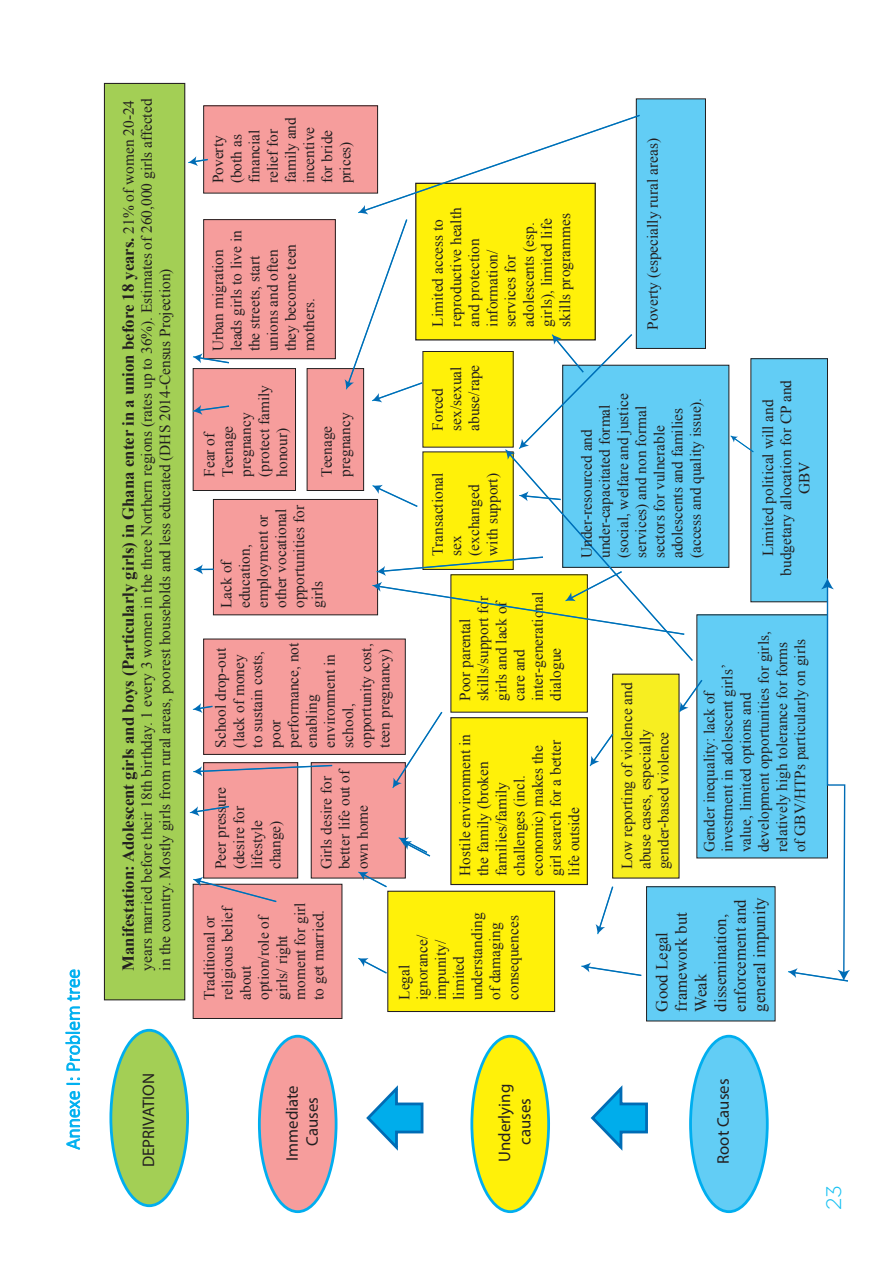
<style>
.page{position:relative;width:893px;height:1263px;background:#fff}
.page>*{position:absolute;margin:0;border:0;box-sizing:border-box;transform-origin:0 0}
.t1{font:300 21px "Gotham";color:#15c0f2}
.t2{font:300 19.95px "Calibri";letter-spacing:-.005em;color:#00b0f0}
.t3{font:700 16.8px "Times New Roman";color:#231f20}
.t4{font:16.8px/19.5px "Times New Roman";color:#231f20}
.t5{font:16.8px/20.1px "Myriad Pro";color:#231f20;text-align:center}
.t6{font:15.3px/18.1px "Times New Roman";color:#231f20}
.s1{font-weight:400;font-size:15.3px}
</style>
<div class="page">
<svg style="left:66px;top:1091px;width:14px;height:59px"></svg>
<svg style="left:66px;top:1077px;width:14px;height:8px"></svg>
<svg style="left:65px;top:969px;width:15px;height:102px"></svg>
<div style="left:613px;top:674px;width:66px;height:204px;background:#f7ee21"></div>
<div style="left:612px;top:674px;width:68px;height:204px;border:1px solid #231f20"></div>
<div style="left:104px;top:83px;width:81px;height:917px;background:#a3cf55"></div>
<div style="left:104px;top:83px;width:81px;height:917px;border:1px solid #231f20"></div>
<div style="left:193px;top:884px;width:149px;height:134px;background:#f69d9c"></div>
<div style="left:193px;top:884px;width:149px;height:135px;border:1px solid #231f20"></div>
<div style="left:204px;top:763px;width:94px;height:115px;background:#f69d9c"></div>
<div style="left:203px;top:762px;width:95px;height:116px;border:1px solid #231f20"></div>
<div style="left:311px;top:763px;width:94px;height:115px;background:#f69d9c"></div>
<div style="left:311px;top:762px;width:95px;height:116px;border:1px solid #231f20"></div>
<div style="left:204px;top:639px;width:201px;height:115px;background:#f69d9c"></div>
<div style="left:203px;top:639px;width:203px;height:116px;border:1px solid #231f20"></div>
<div style="left:213px;top:499px;width:165px;height:116px;background:#f69d9c"></div>
<div style="left:213px;top:499px;width:165px;height:116px;border:1px solid #231f20"></div>
<div style="left:193px;top:369px;width:102px;height:121px;background:#f69d9c"></div>
<div style="left:193px;top:368px;width:103px;height:123px;border:1px solid #231f20"></div>
<div style="left:307px;top:369px;width:57px;height:121px;background:#f69d9c"></div>
<div style="left:307px;top:368px;width:57px;height:123px;border:1px solid #231f20"></div>
<div style="left:204px;top:220px;width:131px;height:139px;background:#f69d9c"></div>
<div style="left:203px;top:219px;width:133px;height:140px;border:1px solid #231f20"></div>
<div style="left:204px;top:106px;width:174px;height:87px;background:#f69d9c"></div>
<div style="left:203px;top:105px;width:175px;height:88px;border:1px solid #231f20"></div>
<div style="left:388px;top:891px;width:167px;height:120px;background:#fff109"></div>
<div style="left:387px;top:891px;width:168px;height:121px;border:1px solid #231f20"></div>
<div style="left:451px;top:718px;width:136px;height:166px;background:#fff109"></div>
<div style="left:450px;top:717px;width:138px;height:168px;border:1px solid #231f20"></div>
<div style="left:451px;top:575px;width:136px;height:137px;background:#fff109"></div>
<div style="left:647px;top:887px;width:128px;height:134px;background:#62cdf5"></div>
<div style="left:646px;top:886px;width:129px;height:135px;border:1px solid #231f20"></div>
<div style="left:697px;top:615px;width:130px;height:243px;background:#62cdf5"></div>
<div style="left:751px;top:359px;width:76px;height:243px;background:#62cdf5"></div>
<div style="left:750px;top:358px;width:78px;height:244px;border:1px solid #231f20"></div>
<div style="left:563px;top:365px;width:166px;height:202px;background:#62cdf5"></div>
<div style="left:636px;top:99px;width:69px;height:249px;background:#62cdf5"></div>
<div style="left:636px;top:99px;width:70px;height:250px;border:1px solid #231f20"></div>
<div style="left:111px;top:1030px;width:77px;height:176px;background:#a3cf55;border-radius:50%"></div>
<div style="left:109px;top:1029px;width:80px;height:178px;border:3px solid #00aeef;border-radius:50%"></div>
<div style="left:259px;top:1036px;width:77px;height:176px;background:#f69d9c;border-radius:50%"></div>
<div style="left:258px;top:1035px;width:79px;height:178px;border:3px solid #00aeef;border-radius:50%"></div>
<div style="left:472px;top:1036px;width:77px;height:176px;background:#fff109;border-radius:50%"></div>
<div style="left:470px;top:1035px;width:80px;height:178px;border:3px solid #00aeef;border-radius:50%"></div>
<div style="left:690px;top:1036px;width:77px;height:176px;background:#62cdf5;border-radius:50%"></div>
<div style="left:689px;top:1035px;width:80px;height:178px;border:3px solid #00aeef;border-radius:50%"></div>
<svg style="left:366px;top:1085px;width:58px;height:66px"></svg>
<svg style="left:590px;top:1085px;width:58px;height:66px"></svg>
<svg style="left:358px;top:958px;width:30px;height:17px"></svg>
<svg style="left:358px;top:872px;width:30px;height:16px"></svg>
<svg style="left:399px;top:837px;width:32px;height:21px"></svg>
<svg style="left:193px;top:877px;width:85px;height:26px"></svg>
<svg style="left:193px;top:764px;width:140px;height:12px"></svg>
<svg style="left:190px;top:805px;width:40px;height:11px"></svg>
<svg style="left:193px;top:703px;width:20px;height:10px"></svg>
<svg style="left:188px;top:156px;width:20px;height:10px"></svg>
<svg style="left:193px;top:405px;width:37px;height:10px"></svg>
<svg style="left:393px;top:710px;width:50px;height:78px"></svg>
<svg style="left:590px;top:732px;width:24px;height:34px"></svg>
<svg style="left:679px;top:678px;width:24px;height:34px"></svg>
<svg style="left:731px;top:436px;width:23px;height:17px"></svg>
<svg style="left:193px;top:353px;width:38px;height:11px"></svg>
<svg style="left:194px;top:564px;width:20px;height:10px"></svg>
<svg style="left:345px;top:114px;width:349px;height:548px"></svg>
<svg style="left:596px;top:886px;width:18px;height:48px"></svg>
<svg style="left:581px;top:962px;width:61px;height:14px"></svg>
<svg style="left:788px;top:578px;width:62px;height:404px"></svg>
<p class="t2" style="left:60px;top:1149px;width:182px;rotate:-90deg">Annexe I: Problem tree</p>
<p class="t3" style="left:116px;top:971px;width:872px;rotate:-90deg">Manifestation: Adolescent girls and boys (Particularly girls) in Ghana enter in a union before 18 years. <span class="s1">21% of women 20-24</span></p>
<p class="t6" style="left:137px;top:971px;width:873px;rotate:-90deg">years married before their 18th birthday. 1 every 3 women in the three Northern regions (rates up to 36%). Estimates of 260,000 girls affected in the country. Mostly girls from rural areas, poorest households and less educated (DHS 2014-Census Projection)</p>
<p class="t6" style="left:209px;top:183px;width:68px;rotate:-90deg">Poverty (both as financial relief for family and incentive for bride prices)</p>
<p class="t6" style="left:209px;top:351px;width:123px;rotate:-90deg">Urban migration leads girls to live in the streets, start unions and often they become teen mothers.</p>
<p class="t6" style="left:200px;top:477px;width:93px;rotate:-90deg">Fear of<br>Teenage pregnancy (protect family honour)</p>
<p class="t6" style="left:317px;top:477px;width:66px;rotate:-90deg">Teenage pregnancy</p>
<p class="t6" style="left:217px;top:608px;width:104px;rotate:-90deg">Lack of education, employment or other vocational opportunities for girls</p>
<p class="t6" style="left:211px;top:748px;width:106px;rotate:-90deg">School drop-out (lack of money to sustain costs, poor performance, not enabling environment in school, opportunity cost, teen pregnancy)</p>
<p class="t6" style="left:211px;top:869px;width:84px;rotate:-90deg">Peer pressure (desire for lifestyle change)</p>
<p class="t6" style="left:317px;top:869px;width:103px;rotate:-90deg">Girls desire for better life out of own home</p>
<p class="t6" style="left:428px;top:327px;width:121px;rotate:-90deg">Limited access to reproductive health and protection information/ services for adolescents (esp. girls), limited life skills programmes</p>
<p class="t6" style="left:643px;top:330px;width:193px;rotate:-90deg">Poverty (especially rural areas)</p>
<p class="t6" style="left:428px;top:431px;width:67px;rotate:-90deg">Forced sex/sexual abuse/rape</p>
<p class="t6" style="left:428px;top:556px;width:85px;rotate:-90deg">Transactional sex (exchanged with support)</p>
<p class="t6" style="left:577px;top:558px;width:166px;rotate:-90deg">Under-resourced and under-capacitated formal (social, welfare and justice services) and non formal sectors for vulnerable adolescents and families (access and quality issue).</p>
<p class="t6" style="left:758px;top:576px;width:197px;text-align:center;rotate:-90deg">Limited political will and budgetary allocation for CP and<br>GBV</p>
<p class="t6" style="left:456px;top:701px;width:110px;rotate:-90deg">Poor parental skills/support for girls and lack of care and inter-generational dialogue</p>
<p class="t6" style="left:456px;top:876px;width:143px;rotate:-90deg">Hostile environment in the family (broken families/family challenges (incl. economic) makes the girl search for a better life outside</p>
<p class="t6" style="left:618px;top:869px;width:188px;rotate:-90deg">Low reporting of violence and abuse cases, especially gender-based violence</p>
<p class="t6" style="left:700px;top:852px;width:223px;rotate:-90deg">Gender inequality: lack of investment in adolescent girls’ value, limited options and development opportunities for girls, relatively high tolerance for forms of GBV/HTPs particularly on girls</p>
<p class="t6" style="left:200px;top:1000px;width:99px;rotate:-90deg">Traditional or religious belief about option/role of girls/ right moment for girl to get married.</p>
<p class="t6" style="left:395px;top:1000px;width:89px;rotate:-90deg">Legal ignorance/ impunity/ limited understanding of damaging consequences</p>
<p class="t4" style="left:652px;top:1011px;width:116px;rotate:-90deg">Good Legal framework but<br>Weak dissemination, enforcement and general impunity</p>
<p class="t5" style="left:138px;top:1167px;width:95px;rotate:-90deg">DEPRIVATION</p>
<p class="t5" style="left:282px;top:1161px;width:77px;rotate:-90deg">Immediate<br>Causes</p>
<p class="t5" style="left:494px;top:1162px;width:80px;rotate:-90deg">Underlying causes</p>
<p class="t5" style="left:713px;top:1164px;width:87px;rotate:-90deg">Root Causes</p>
<p class="t1" style="left:822px;top:1210px;width:27px;rotate:-90deg">23</p>
</div>
